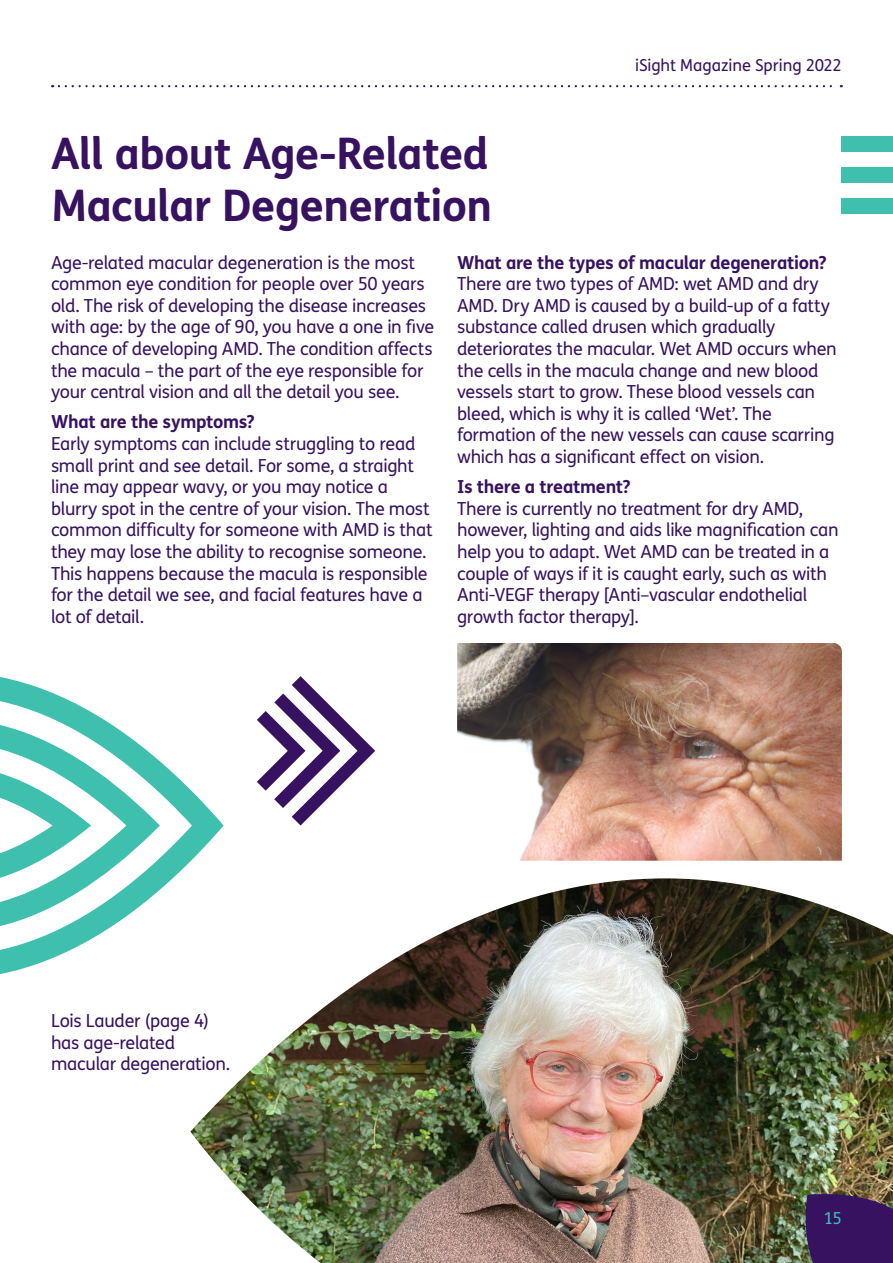
<style>
.page{position:relative;width:893px;height:1263px;background:#fff}
.page>*{position:absolute;margin:0;border:0;box-sizing:border-box;transform-origin:0 0}
.t1{font:700 43.5px/52.2px "FS Me";letter-spacing:-.01em;color:#371260}
.t2{font:18px/21.6px "FS Me";letter-spacing:-.015em;color:#371260}
.t3{font:16.5px "FS Me";letter-spacing:-.005em;color:#371260}
.t4{font:16.5px "FS Me";color:#3fbfae}
.s1{font-weight:700}
</style>
<div class="page">
<img style="left:190px;top:878px;width:703px;height:385px">
<img style="left:790px;top:1184px;width:103px;height:79px">
<svg style="left:59px;top:85px;width:783px;height:2px"></svg>
<div style="left:842px;top:167px;width:51px;height:15px;background:#3fbfae"></div>
<div style="left:842px;top:198px;width:51px;height:15px;background:#3fbfae"></div>
<div style="left:842px;top:136px;width:51px;height:16px;background:#3fbfae"></div>
<svg style="left:257px;top:676px;width:118px;height:149px"></svg>
<img style="left:457px;top:643px;width:385px;height:218px">
<svg style="left:0;top:677px;width:224px;height:297px"></svg>
<p class="t3" style="left:635px;top:53px;width:208px">iSight Magazine Spring 2022</p>
<p class="t1" style="left:51px;top:125px;width:443px">All about Age-Related<br>Macular Degeneration</p>
<p class="t2" style="left:51px;top:251px;width:385px">Age-related macular degeneration is the most common eye condition for people over 50 years old. The risk of developing the disease increases with age: by the age of 90, you have a one in five chance of developing AMD. The condition affects the macula – the part of the eye responsible for your central vision and all the detail you see.</p>
<p class="t2" style="left:51px;top:411px;width:383px"><span class="s1">What are the symptoms?<br></span>Early symptoms can include struggling to read small print and see detail. For some, a straight line may appear wavy, or you may notice a blurry spot in the centre of your vision. The most common difficulty for someone with AMD is that they may lose the ability to recognise someone.<br>This happens because the macula is responsible for the detail we see, and facial features have a lot of detail.</p>
<p class="t2" style="left:457px;top:251px;width:381px"><span class="s1">What are the types of macular degeneration?<br></span>There are two types of AMD: wet AMD and dry AMD. Dry AMD is caused by a build-up of a fatty substance called drusen which gradually deteriorates the macular. Wet AMD occurs when the cells in the macula change and new blood vessels start to grow. These blood vessels can bleed, which is why it is called ‘Wet’. The formation of the new vessels can cause scarring which has a significant effect on vision.</p>
<p class="t2" style="left:457px;top:476px;width:383px"><span class="s1">Is there a treatment?<br></span>There is currently no treatment for dry AMD, however, lighting and aids like magnification can help you to adapt. Wet AMD can be treated in a couple of ways if it is caught early, such as with Anti-VEGF therapy [Anti–vascular endothelial growth factor therapy].</p>
<p class="t2" style="left:51px;top:1010px;width:181px">Lois Lauder (page 4) has age-related macular degeneration.</p>
<p class="t4" style="left:824px;top:1207px;width:20px">15</p>
</div>
